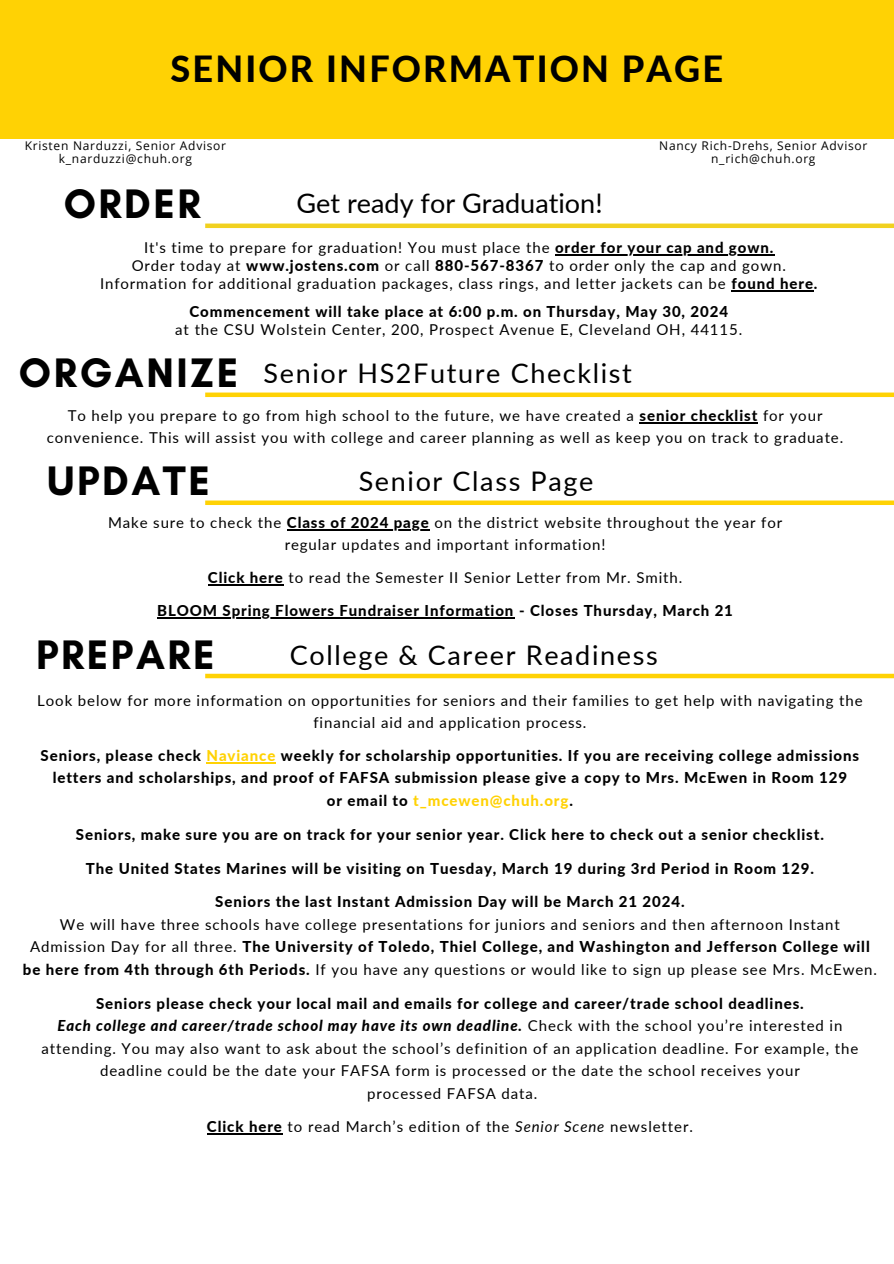
<style>
.page{position:relative;width:894px;height:1264px;background:#fff}
.page>*{position:absolute;margin:0;border:0;box-sizing:border-box;transform-origin:0 0}
.t1{font:700 42px "Glacial Indifference";letter-spacing:.06em;color:#000}
.t2{font:800 36px "Lato";letter-spacing:.06em;color:#000}
.t3{font:27px "Lato";letter-spacing:.06em;color:#000}
.t4{font:27px "Lato";color:#000}
.t5{font:15px/22.5px "Lato";letter-spacing:.06em;color:#000;text-align:center}
.t6{font:800 15px/22.5px "Lato";letter-spacing:.06em;color:#000;text-align:center}
.t7{font:12px/13px "Open Sans";letter-spacing:.06em;color:#000;text-align:center}
.s1{font-weight:800}
.s2{color:#ffd204}
.s3{font-weight:800;font-style:italic}
.s4{font-style:italic}
</style>
<div class="page">
<div style="left:0;top:0;width:893px;height:138px;background:#ffd204"></div>
<div style="left:205px;top:392px;width:688px;height:5px;background:#ffd204"></div>
<hr style="left:639px;top:422px;width:119px;height:2px;background:#000">
<div style="left:205px;top:500px;width:688px;height:5px;background:#ffd204"></div>
<hr style="left:287px;top:529px;width:142px;height:1px;background:#000">
<hr style="left:208px;top:584px;width:76px;height:1px;background:#000">
<hr style="left:157px;top:617px;width:357px;height:1px;background:#000">
<div style="left:205px;top:223px;width:688px;height:5px;background:#f1d11f"></div>
<hr style="left:555px;top:254px;width:219px;height:1px;background:#000">
<hr style="left:731px;top:290px;width:82px;height:2px;background:#000">
<div style="left:205px;top:673px;width:688px;height:5px;background:#ffd204"></div>
<hr style="left:206px;top:762px;width:70px;height:1px;background:#ffd204">
<hr style="left:207px;top:1133px;width:76px;height:1px;background:#000">
<h2 class="t2" style="left:170px;top:47px;width:553px">SENIOR INFORMATION PAGE</h2>
<p class="t7" style="left:25px;top:138px;width:203px">Kristen Narduzzi, Senior Advisor k_narduzzi@chuh.org</p>
<p class="t7" style="left:659px;top:138px;width:210px">Nancy Rich-Drehs, Senior Advisor n_rich@chuh.org</p>
<h1 class="t1" style="left:64px;top:178px;width:138px">ORDER</h1>
<h3 class="t4" style="left:296px;top:186px;width:307px">Get ready for Graduation!</h3>
<p class="t5" style="left:100px;top:238px;width:718px;line-height:18.1px">It's time to prepare for graduation! You must place the <span class="s1">order for your cap and gown.<br></span>Order today at <span class="s1">www.jostens.com</span> or call <span class="s1">880-567-8367</span> to order only the cap and gown.<br>Information for additional graduation packages, class rings, and letter jackets can be <span class="s1">found here.</span></p>
<p class="t6" style="left:189px;top:300px;width:540px">Commencement will take place at 6:00 p.m. on Thursday, May 30, 2024</p>
<p class="t5" style="left:175px;top:318px;width:568px">at the CSU Wolstein Center, 200, Prospect Avenue E, Cleveland OH, 44115.</p>
<h1 class="t1" style="left:19px;top:347px;width:221px">ORGANIZE</h1>
<p class="t5" style="left:47px;top:405px;width:797px;line-height:21.3px">To help you prepare to go from high school to the future, we have created a <span class="s1">senior checklist</span> for your convenience. This will assist you with college and career planning as well as keep you on track to graduate.</p>
<h3 class="t3" style="left:263px;top:357px;width:370px">Senior HS2Future Checklist</h3>
<h1 class="t1" style="left:47px;top:455px;width:164px">UPDATE</h1>
<p class="t5" style="left:108px;top:511px;width:675px;line-height:21.9px">Make sure to check the <span class="s1">Class of 2024 page</span> on the district website throughout the year for regular updates and important information!</p>
<p class="t5" style="left:208px;top:566px;width:476px"><span class="s1">Click here</span> to read the Semester II Senior Letter from Mr. Smith.</p>
<p class="t6" style="left:157px;top:599px;width:577px">BLOOM Spring Flowers Fundraiser Information - Closes Thursday, March 21</p>
<h3 class="t3" style="left:358px;top:465px;width:236px">Senior Class Page</h3>
<h1 class="t1" style="left:36px;top:628px;width:180px">PREPARE</h1>
<h3 class="t3" style="left:290px;top:638px;width:369px">College &amp; Career Readiness</h3>
<p class="t5" style="left:37px;top:689px;width:826px;line-height:21.9px">Look below for more information on opportunities for seniors and their families to get help with navigating the financial aid and application process.</p>
<p class="t6" style="left:41px;top:744px;width:819px">Seniors, please check <span class="s2">Naviance</span> weekly for scholarship opportunities. If you are receiving college admissions letters and scholarships, and proof of FAFSA submission please give a copy to Mrs. McEwen in Room 129<br>or email to <span class="s2">t_mcewen@chuh.org</span>.</p>
<p class="t6" style="left:76px;top:822px;width:749px">Seniors, make sure you are on track for your senior year. Click here to check out a senior checklist.</p>
<p class="t6" style="left:86px;top:856px;width:729px">The United States Marines will be visiting on Tuesday, March 19 during 3rd Period in Room 129.</p>
<p class="t6" style="left:215px;top:890px;width:470px">Seniors the last Instant Admission Day will be March 21 2024.</p>
<p class="t5" style="left:23px;top:912px;width:855px">We will have three schools have college presentations for juniors and seniors and then afternoon Instant<br>Admission Day for all three. <span class="s1">The University of Toledo, Thiel College, and Washington and Jefferson College will be here from 4th through 6th Periods.</span> If you have any questions or would like to sign up please see Mrs. McEwen.</p>
<p class="t5" style="left:42px;top:991px;width:818px"><span class="s1">Seniors please check your local mail and emails for college and career/trade school deadlines.<br></span><span class="s3">Each college and career/trade school may have its own deadline.</span> Check with the school you’re interested in attending. You may also want to ask about the school’s definition of an application deadline. For example, the deadline could be the date your FAFSA form is processed or the date the school receives your<br>processed FAFSA data.</p>
<p class="t5" style="left:207px;top:1115px;width:487px"><span class="s1">Click here</span> to read March’s edition of the <span class="s4">Senior Scene</span> newsletter.</p>
</div>
